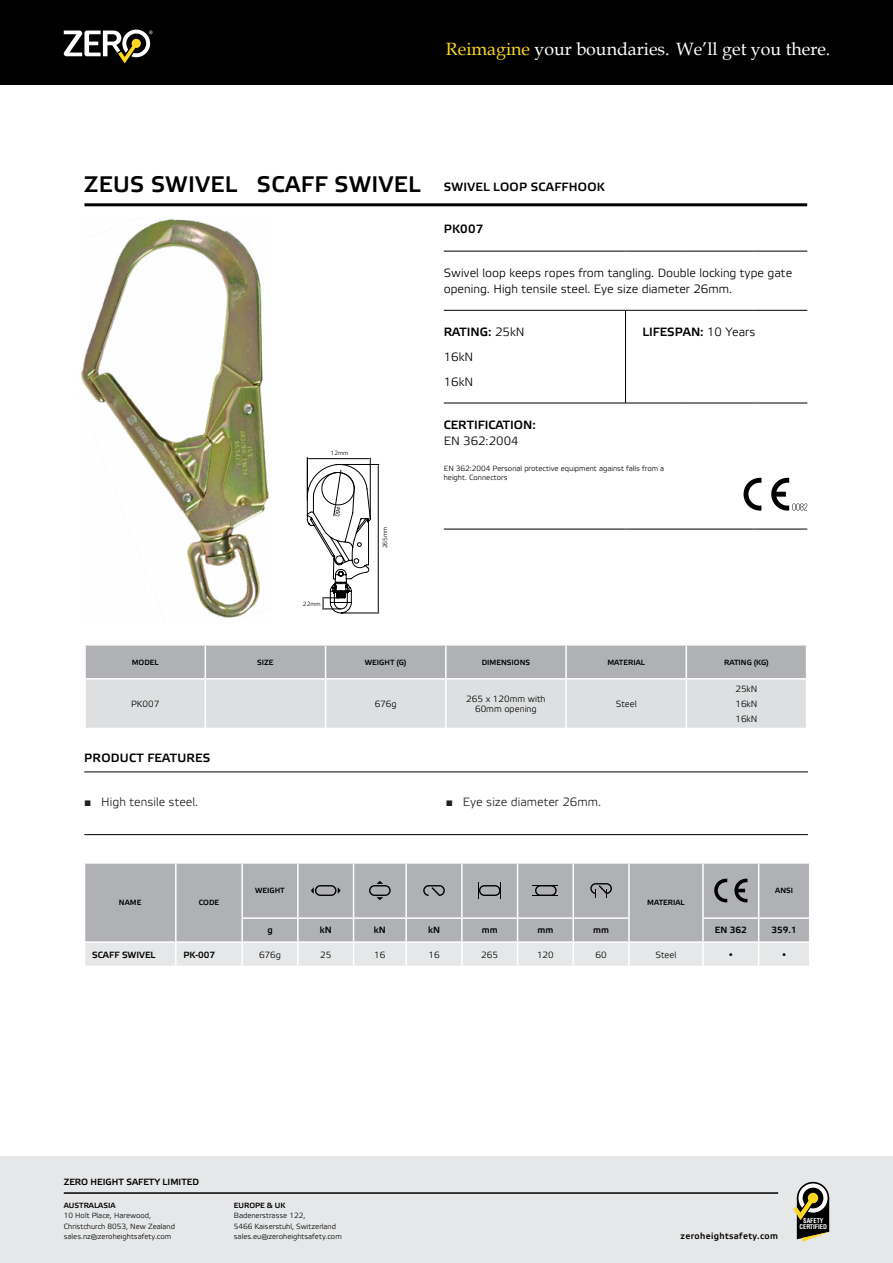
<style>
.page{position:relative;width:893px;height:1263px;background:#fff}
.page>*{position:absolute;margin:0;border:0;box-sizing:border-box;transform-origin:0 0}
.t1{font:22.5px "Etelka Medium Pro";letter-spacing:.02em;color:#000}
.t2{font:17.85px "Book Antiqua";color:#fff}
.t3{font:12px/16.5px "Etelka Light Pro";color:#000}
.t4{font:12px "Etelka Medium Pro";letter-spacing:.02em;color:#000}
.t5{font:12px "Etelka Light Pro";color:#222223}
.t6{font:12px "Etelka Medium Pro";color:#000}
.t7{font:9px/14.7px "Etelka Light Pro";color:#000;text-align:center}
.t8{font:9px "Etelka Medium Pro";color:#000}
.t9{font:9px "Etelka Medium Pro";letter-spacing:.04em;color:#000}
.t10{font:500 9px "ITC Avant Garde Std";color:#000}
.t11{font:7.5px/10.5px "Etelka Light Pro";color:#000}
.t12{font:7.5px "Etelka Medium Pro";color:#000}
.t13{font:700 condensed 6.45px/6.8px "Helvetica LT Std";color:#fff;text-align:center}
.t14{font:6px "Etelka Light Pro";color:#000}
.s1{color:#fcd723}
.s2{font-family:"Etelka Light Pro"}
.s3{font-family:"Arial"}
</style>
<div class="page">
<div style="left:0;top:0;width:893px;height:85px;background:#000"></div>
<div style="left:0;top:1157px;width:893px;height:106px;background:#e6e7e8"></div>
<svg style="left:64px;top:30px;width:89px;height:33px"></svg>
<svg style="left:793px;top:1183px;width:36px;height:59px"></svg>
<hr style="left:64px;top:1192px;width:714px;height:2px;background:#000">
<hr style="left:84px;top:772px;width:724px;height:1px;background:#000">
<hr style="left:84px;top:834px;width:724px;height:1px;background:#000">
<hr style="left:444px;top:251px;width:181px;height:1px;background:#000">
<hr style="left:625px;top:251px;width:57px;height:1px;background:#000">
<hr style="left:682px;top:251px;width:71px;height:1px;background:#000">
<hr style="left:753px;top:251px;width:54px;height:1px;background:#000">
<hr style="left:444px;top:310px;width:181px;height:1px;background:#000">
<hr style="left:625px;top:310px;width:57px;height:1px;background:#000">
<hr style="left:625px;top:310px;width:1px;height:93px;background:#000">
<hr style="left:682px;top:310px;width:71px;height:1px;background:#000">
<hr style="left:753px;top:310px;width:54px;height:1px;background:#000">
<hr style="left:444px;top:403px;width:181px;height:1px;background:#000">
<hr style="left:625px;top:403px;width:57px;height:1px;background:#000">
<hr style="left:682px;top:403px;width:71px;height:1px;background:#000">
<hr style="left:753px;top:403px;width:54px;height:1px;background:#000">
<hr style="left:444px;top:529px;width:181px;height:1px;background:#000">
<hr style="left:625px;top:529px;width:57px;height:1px;background:#000">
<hr style="left:682px;top:529px;width:71px;height:1px;background:#000">
<hr style="left:753px;top:529px;width:54px;height:1px;background:#000">
<svg style="left:743px;top:478px;width:18px;height:33px"></svg>
<svg style="left:771px;top:478px;width:36px;height:33px"></svg>
<hr style="left:84px;top:203px;width:723px;height:3px;background:#000">
<img style="left:81px;top:219px;width:188px;height:399px">
<svg style="left:86px;top:646px;width:720px;height:82px"></svg>
<hr style="left:205px;top:646px;width:1px;height:32px;background:#fff">
<hr style="left:325px;top:646px;width:1px;height:32px;background:#fff">
<hr style="left:445px;top:646px;width:2px;height:32px;background:#fff">
<hr style="left:565px;top:646px;width:2px;height:32px;background:#fff">
<hr style="left:686px;top:646px;width:1px;height:32px;background:#fff">
<hr style="left:566px;top:678px;width:120px;height:2px;background:#fff">
<hr style="left:686px;top:678px;width:121px;height:2px;background:#fff">
<hr style="left:686px;top:680px;width:1px;height:48px;background:#fff">
<hr style="left:84px;top:678px;width:121px;height:2px;background:#fff">
<hr style="left:205px;top:678px;width:121px;height:2px;background:#fff">
<hr style="left:205px;top:680px;width:1px;height:48px;background:#fff">
<hr style="left:326px;top:678px;width:120px;height:2px;background:#fff">
<hr style="left:325px;top:680px;width:1px;height:48px;background:#fff">
<hr style="left:446px;top:678px;width:120px;height:2px;background:#fff">
<hr style="left:445px;top:680px;width:2px;height:48px;background:#fff">
<hr style="left:565px;top:680px;width:2px;height:48px;background:#fff">
<div style="left:85px;top:864px;width:724px;height:54px;background:#afb1b4"></div>
<hr style="left:175px;top:864px;width:2px;height:54px;background:#fff">
<hr style="left:241px;top:864px;width:2px;height:53px;background:#fff">
<hr style="left:297px;top:864px;width:2px;height:53px;background:#fff">
<hr style="left:353px;top:864px;width:1px;height:53px;background:#fff">
<hr style="left:405px;top:864px;width:2px;height:53px;background:#fff">
<hr style="left:461px;top:864px;width:2px;height:53px;background:#fff">
<hr style="left:517px;top:864px;width:1px;height:53px;background:#fff">
<hr style="left:572px;top:864px;width:2px;height:53px;background:#fff">
<hr style="left:628px;top:864px;width:2px;height:53px;background:#fff">
<hr style="left:702px;top:864px;width:2px;height:53px;background:#fff">
<hr style="left:758px;top:864px;width:1px;height:53px;background:#fff">
<hr style="left:241px;top:917px;width:57px;height:2px;background:#fff">
<hr style="left:298px;top:917px;width:56px;height:2px;background:#fff">
<hr style="left:354px;top:917px;width:52px;height:2px;background:#fff">
<hr style="left:406px;top:917px;width:56px;height:2px;background:#fff">
<hr style="left:462px;top:917px;width:56px;height:2px;background:#fff">
<hr style="left:518px;top:917px;width:55px;height:2px;background:#fff">
<hr style="left:573px;top:917px;width:57px;height:2px;background:#fff">
<hr style="left:702px;top:917px;width:57px;height:2px;background:#fff">
<hr style="left:759px;top:917px;width:51px;height:2px;background:#fff">
<svg style="left:85px;top:918px;width:724px;height:48px"></svg>
<hr style="left:175px;top:943px;width:2px;height:23px;background:#fff">
<hr style="left:85px;top:941px;width:91px;height:2px;background:#fff">
<svg style="left:311px;top:885px;width:30px;height:11px"></svg>
<svg style="left:369px;top:881px;width:22px;height:19px"></svg>
<svg style="left:423px;top:885px;width:22px;height:11px"></svg>
<svg style="left:479px;top:882px;width:22px;height:17px"></svg>
<svg style="left:532px;top:885px;width:26px;height:12px"></svg>
<svg style="left:590px;top:883px;width:22px;height:15px"></svg>
<svg style="left:714px;top:879px;width:13px;height:23px"></svg>
<svg style="left:734px;top:879px;width:13px;height:23px"></svg>
<hr style="left:307px;top:457px;width:1px;height:44px;background:#000">
<svg style="left:307px;top:458px;width:72px;height:155px"></svg>
<h2 class="t2" style="left:446px;top:37px;width:386px"><span class="s1">Reimagine</span> your boundaries. We’ll get you there.</h2>
<h1 class="t1" style="left:84px;top:172px;width:338px">ZEUS SWIVEL SCAFF SWIVEL</h1>
<p class="t14" style="left:331px;top:450px;width:19px">12mm</p>
<p class="t14" style="left:303px;top:600px;width:19px">22mm</p>
<p class="t14" style="left:382px;top:548px;width:23px;rotate:-90deg">265mm</p>
<h3 class="t4" style="left:444px;top:180px;width:163px">SWIVEL LOOP SCAFFHOOK</h3>
<h3 class="t4" style="left:444px;top:222px;width:41px">PK007</h3>
<h3 class="t3" style="left:444px;top:265px;width:350px">Swivel loop keeps ropes from tangling. Double locking type gate opening. High tensile steel. Eye size diameter 26mm.</h3>
<h3 class="t4" style="left:444px;top:325px;width:82px">RATING: <span class="s2">25kN</span></h3>
<h3 class="t3" style="left:444px;top:345px;width:31px;line-height:25px">16kN<br>16kN</h3>
<h3 class="t6" style="left:642px;top:325px;width:114px">LIFESPAN: <span class="s2">10 Years</span></h3>
<h3 class="t6" style="left:444px;top:418px;width:94px">CERTIFICATION:</h3>
<h3 class="t3" style="left:444px;top:434px;width:76px">EN 362:2004</h3>
<p class="t11" style="left:444px;top:465px;width:222px;line-height:9px">EN 362:2004 Personal protective equipment against falls from a height. Connectors</p>
<p class="t12" style="left:132px;top:658px;width:28px">MODEL</p>
<p class="t12" style="left:257px;top:658px;width:18px">SIZE</p>
<p class="t12" style="left:365px;top:658px;width:43px">WEIGHT (G)</p>
<p class="t12" style="left:482px;top:658px;width:50px">DIMENSIONS</p>
<p class="t12" style="left:607px;top:658px;width:39px">MATERIAL</p>
<p class="t12" style="left:724px;top:658px;width:46px">RATING (KG)</p>
<p class="t7" style="left:131px;top:697px;width:30px">PK007</p>
<p class="t7" style="left:375px;top:697px;width:23px">676g</p>
<p class="t7" style="left:466px;top:694px;width:81px;line-height:10.5px">265 x 120mm with<br>60mm opening</p>
<p class="t7" style="left:616px;top:697px;width:22px">Steel</p>
<p class="t7" style="left:735px;top:682px;width:24px;text-align:justify">25kN 16kN 16kN</p>
<h3 class="t4" style="left:84px;top:751px;width:128px">PRODUCT FEATURES</h3>
<h3 class="t5" style="left:84px;top:796px;width:115px"><span class="s3">■</span> High tensile steel.</h3>
<h3 class="t5" style="left:446px;top:796px;width:157px"><span class="s3">■</span> Eye size diameter 26mm.</h3>
<p class="t12" style="left:119px;top:898px;width:24px">NAME</p>
<p class="t12" style="left:199px;top:898px;width:22px">CODE</p>
<p class="t12" style="left:255px;top:886px;width:31px">WEIGHT</p>
<p class="t12" style="left:647px;top:898px;width:39px">MATERIAL</p>
<p class="t12" style="left:775px;top:886px;width:19px">ANSI</p>
<p class="t8" style="left:267px;top:925px;width:7px">g</p>
<p class="t8" style="left:320px;top:925px;width:13px">kN</p>
<p class="t8" style="left:374px;top:925px;width:13px">kN</p>
<p class="t8" style="left:428px;top:925px;width:13px">kN</p>
<p class="t8" style="left:482px;top:925px;width:17px">mm</p>
<p class="t8" style="left:537px;top:925px;width:17px">mm</p>
<p class="t8" style="left:593px;top:925px;width:17px">mm</p>
<p class="t8" style="left:715px;top:925px;width:33px">EN 362</p>
<p class="t8" style="left:772px;top:925px;width:27px">359.1</p>
<p class="t8" style="left:92px;top:949px;width:65px">SCAFF SWIVEL</p>
<p class="t8" style="left:183px;top:949px;width:33px">PK-007</p>
<p class="t7" style="left:259px;top:948px;width:23px">676g</p>
<p class="t7" style="left:320px;top:948px;width:13px">25</p>
<p class="t7" style="left:374px;top:948px;width:13px">16</p>
<p class="t7" style="left:428px;top:948px;width:13px">16</p>
<p class="t7" style="left:481px;top:948px;width:18px">265</p>
<p class="t7" style="left:537px;top:948px;width:18px">120</p>
<p class="t7" style="left:595px;top:948px;width:13px">60</p>
<p class="t7" style="left:655px;top:948px;width:22px">Steel</p>
<p class="t10" style="left:728px;top:948px;width:7px">•</p>
<p class="t10" style="left:781px;top:948px;width:7px">•</p>
<p class="t8" style="left:64px;top:1177px;width:137px">ZERO HEIGHT SAFETY LIMITED</p>
<p class="t12" style="left:64px;top:1201px;width:53px">AUSTRALASIA</p>
<p class="t11" style="left:64px;top:1211px;width:113px">10 Holt Place, Harewood,<br>Christchurch 8053, New Zealand sales.nz@zeroheightsafety.com</p>
<p class="t12" style="left:234px;top:1201px;width:53px">EUROPE &amp; UK</p>
<p class="t11" style="left:234px;top:1211px;width:109px">Badenerstrasse 122,<br>5466 Kaiserstuhl, Switzerland sales.eu@zeroheightsafety.com</p>
<p class="t9" style="left:680px;top:1231px;width:99px">zeroheightsafety.com</p>
<p class="t13" style="left:800px;top:1217px;width:29px">SAFETY<br>CERTIFIED</p>
</div>
